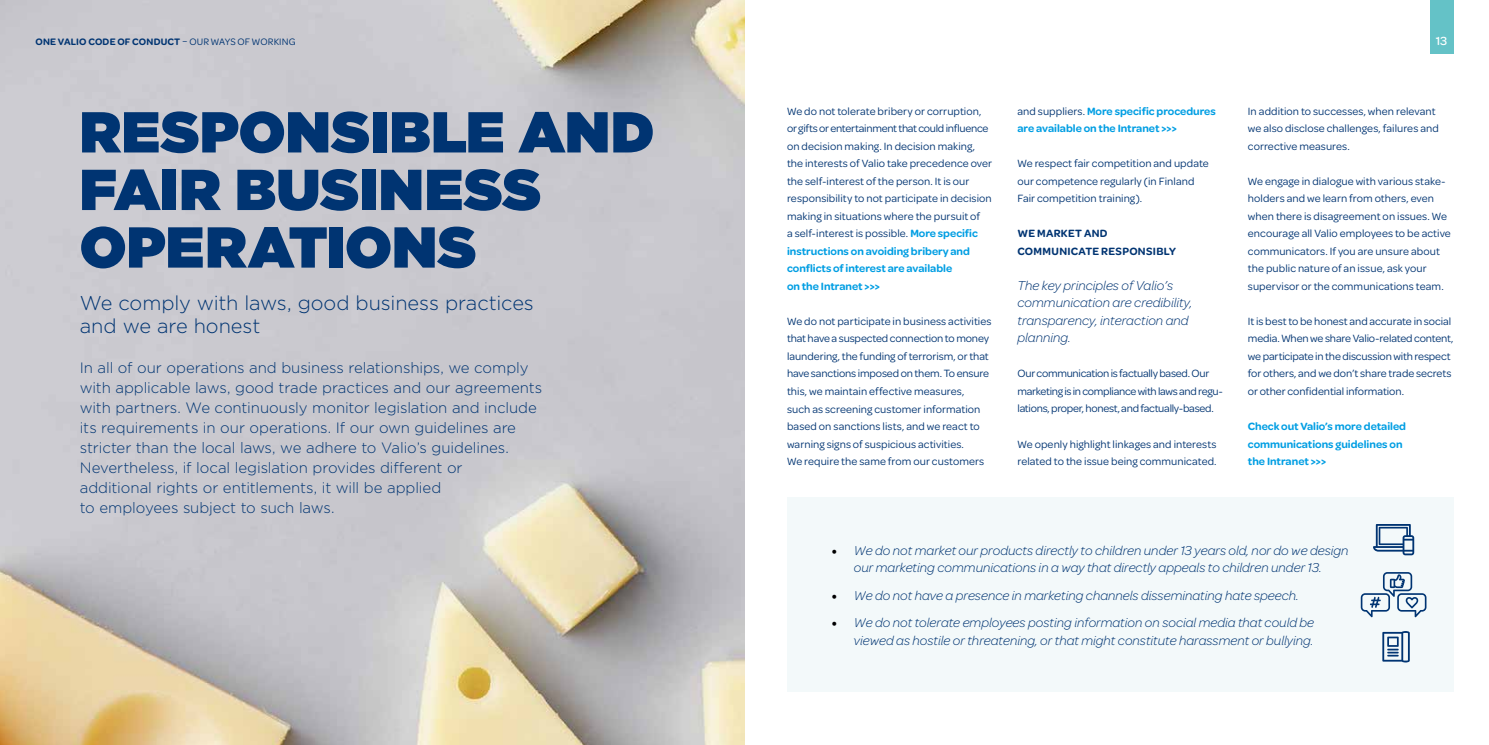
<style>
.page{position:relative;width:1489px;height:745px;background:#fff}
.page>*{position:absolute;margin:0;border:0;box-sizing:border-box;transform-origin:0 0}
.t1{font:900 57.5px/57.5px "Gotham";letter-spacing:.01em;color:#003472}
.t2{font:300 20px/22.5px "Gotham";letter-spacing:-.005em;color:#003472}
.t3{font:300 15px/20px "Gotham";letter-spacing:-.005em;color:#003472}
.t4{font:italic 300 13.75px/17.5px "Omnes Valio";color:#003472}
.t5{font:500 12.5px "Omnes Valio";color:#fff}
.t6{font:11.25px/17.5px "Omnes Valio";letter-spacing:.005em;color:#003472}
.t7{font:600 11.25px/17.5px "Omnes Valio";color:#009ee3}
.t8{font:11.25px/17.5px "Omnes Valio";letter-spacing:-.025em;color:#003472}
.t9{font:600 11.25px/17.5px "Omnes Valio";letter-spacing:.03em;color:#003472}
.t10{font:600 10px "Omnes Valio";letter-spacing:.02em;color:#003472}
.s1{font-weight:400}
.s2{font-weight:600;color:#009ee3}
.s3{font-weight:400;color:#003472}
.s4{font-family:"Minion Pro";font-weight:400;font-style:normal;font-size:15px;color:#000}
</style>
<div class="page">
<img style="left:0;top:0;width:744px;height:744px">
<div style="left:1429px;top:0;width:24px;height:53px;background:#64c2c7"></div>
<div style="left:787px;top:497px;width:666px;height:194px;background:#f3f9fa"></div>
<svg style="left:1360px;top:572px;width:66px;height:45px"></svg>
<svg style="left:1373px;top:524px;width:40px;height:31px"></svg>
<svg style="left:1382px;top:631px;width:27px;height:31px"></svg>
<p class="t10" style="left:35px;top:35px;width:262px">ONE VALIO CODE OF CONDUCT <span class="s1">– OUR WAYS OF WORKING</span></p>
<p class="t5" style="left:1435px;top:32px;width:13px">13</p>
<h1 class="t1" style="left:80px;top:102px;width:576px">RESPONSIBLE AND<br>FAIR BUSINESS<br>OPERATIONS</h1>
<h2 class="t2" style="left:80px;top:291px;width:455px">We comply with laws, good business practices and we are honest</h2>
<p class="t3" style="left:80px;top:357px;width:464px">In all of our operations and business relationships, we comply with applicable laws, good trade practices and our agreements with partners. We continuously monitor legislation and include its requirements in our operations. If our own guidelines are stricter than the local laws, we adhere to Valio’s guidelines.<br>Nevertheless, if local legislation provides different or<br>additional rights or entitlements, it will be applied<br>to employees subject to such laws.</p>
<p class="t6" style="left:787px;top:101px;width:206px">We do not tolerate bribery or corruption, or gifts or entertainment that could influence on decision making. In decision making, the interests of Valio take precedence over the self-interest of the person. It is our responsibility to not participate in decision making in situations where the pursuit of<br>a self-interest is possible. <span class="s2">More specific instructions on avoiding bribery and conflicts of interest are available<br>on the Intranet &gt;&gt;&gt;</span></p>
<p class="t6" style="left:787px;top:311px;width:206px">We do not participate in business activities that have a suspected connection to money laundering, the funding of terrorism, or that have sanctions imposed on them. To ensure this, we maintain effective measures,<br>such as screening customer information based on sanctions lists, and we react to warning signs of suspicious activities.<br>We require the same from our customers</p>
<p class="t7" style="left:1017px;top:101px;width:200px"><span class="s3">and suppliers.</span> More specific procedures are available on the Intranet &gt;&gt;&gt;</p>
<p class="t6" style="left:1017px;top:154px;width:193px">We respect fair competition and update our competence regularly (in Finland<br>Fair competition training).</p>
<p class="t9" style="left:1017px;top:224px;width:160px">WE MARKET AND<br>COMMUNICATE RESPONSIBLY</p>
<p class="t4" style="left:1017px;top:276px;width:176px">The key principles of Valio’s communication are credibility, transparency, interaction and planning.</p>
<p class="t8" style="left:1017px;top:364px;width:207px">Our communication is factually based. Our marketing is in compliance with laws and regu&shy;lations, proper, honest, and factually-based.</p>
<p class="t6" style="left:1017px;top:434px;width:201px">We openly highlight linkages and interests related to the issue being communicated.</p>
<p class="t6" style="left:1247px;top:101px;width:192px">In addition to successes, when relevant we also disclose challenges, failures and corrective measures.</p>
<p class="t6" style="left:1247px;top:171px;width:204px">We engage in dialogue with various stake&shy;holders and we learn from others, even when there is disagreement on issues. We encourage all Valio employees to be active communicators. If you are unsure about the public nature of an issue, ask your supervisor or the communications team.</p>
<p class="t6" style="left:1247px;top:311px;width:207px">It is best to be honest and accurate in social media. When we share Valio-related content, we participate in the discussion with respect for others, and we don’t share trade secrets or other confidential information.</p>
<p class="t7" style="left:1247px;top:416px;width:160px">Check out Valio’s more detailed communications guidelines on the Intranet &gt;&gt;&gt;</p>
<p class="t4" style="left:831px;top:540px;width:519px;text-align:center"><span class="s4">•</span> We do not market our products directly to children under 13 years old, nor do we design our marketing communications in a way that directly appeals to children under 13.</p>
<p class="t4" style="left:831px;top:585px;width:469px"><span class="s4">•</span> We do not have a presence in marketing channels disseminating hate speech.</p>
<p class="t4" style="left:831px;top:613px;width:484px;text-align:right"><span class="s4">•</span> We do not tolerate employees posting information on social media that could be viewed as hostile or threatening, or that might constitute harassment or bullying.</p>
</div>
